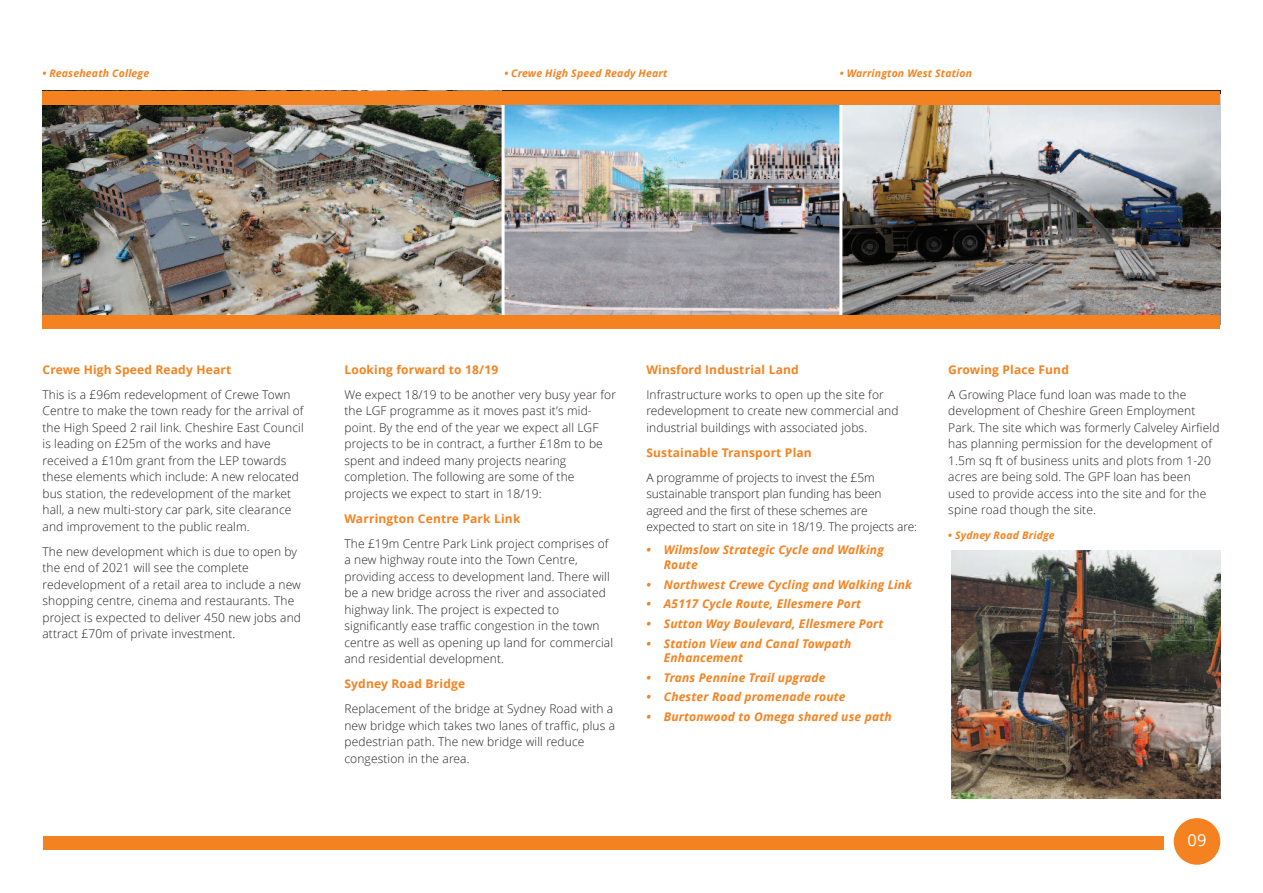
<style>
.page{position:relative;width:1263px;height:893px;background:#fff}
.page>*{position:absolute;margin:0;border:0;box-sizing:border-box;transform-origin:0 0}
.t1{font:16.5px "Open Sans";color:#fff}
.t2{font:300 12px/16.5px "Open Sans";letter-spacing:.01em;color:#231f20}
.t3{font:italic 700 12px/14.5px "Open Sans";letter-spacing:.015em;color:#f58220}
.t4{font:700 12px "Open Sans";letter-spacing:.015em;color:#f58220}
.t5{font:italic 700 10.5px "Open Sans";letter-spacing:.015em;color:#f58220}
</style>
<div class="page">
<div style="left:1174px;top:818px;width:46px;height:47px;background:#f58220;border-radius:50%"></div>
<div style="left:43px;top:836px;width:1120px;height:14px;background:#f58220"></div>
<img style="left:501px;top:104px;width:338px;height:211px">
<img style="left:43px;top:104px;width:458px;height:211px">
<img style="left:951px;top:551px;width:269px;height:247px">
<img style="left:843px;top:104px;width:377px;height:211px">
<hr style="left:502px;top:95px;width:3px;height:228px;background:#fff">
<div style="left:43px;top:91px;width:1177px;height:13px;background:#f58220"></div>
<div style="left:43px;top:315px;width:1177px;height:14px;background:#f58220"></div>
<p class="t5" style="left:43px;top:66px;width:108px">• Reaseheath College</p>
<p class="t5" style="left:504px;top:66px;width:164px">• Crewe High Speed Ready Heart</p>
<p class="t5" style="left:840px;top:66px;width:134px">• Warrington West Station</p>
<p class="t4" style="left:43px;top:361px;width:190px">Crewe High Speed Ready Heart</p>
<p class="t2" style="left:43px;top:386px;width:263px">This is a £96m redevelopment of Crewe Town Centre to make the town ready for the arrival of the High Speed 2 rail link. Cheshire East Council is leading on £25m of the works and have received a £10m grant from the LEP towards these elements which include: A new relocated bus station, the redevelopment of the market hall, a new multi-story car park, site clearance and improvement to the public realm.</p>
<p class="t2" style="left:43px;top:543px;width:260px">The new development which is due to open by the end of 2021 will see the complete redevelopment of a retail area to include a new shopping centre, cinema and restaurants. The project is expected to deliver 450 new jobs and attract £70m of private investment.</p>
<p class="t4" style="left:344px;top:361px;width:155px">Looking forward to 18/19</p>
<p class="t2" style="left:344px;top:386px;width:273px">We expect 18/19 to be another very busy year for the LGF programme as it moves past it’s mid&shy;point. By the end of the year we expect all LGF projects to be in contract, a further £18m to be spent and indeed many projects nearing completion. The following are some of the projects we expect to start in 18/19:</p>
<p class="t4" style="left:344px;top:510px;width:177px">Warrington Centre Park Link</p>
<p class="t2" style="left:344px;top:535px;width:270px">The £19m Centre Park Link project comprises of a new highway route into the Town Centre, providing access to development land. There will be a new bridge across the river and associated highway link. The project is expected to significantly ease traffic congestion in the town centre as well as opening up land for commercial and residential development.</p>
<p class="t4" style="left:344px;top:675px;width:122px">Sydney Road Bridge</p>
<p class="t2" style="left:344px;top:700px;width:272px">Replacement of the bridge at Sydney Road with a new bridge which takes two lanes of traffic, plus a pedestrian path. The new bridge will reduce congestion in the area.</p>
<p class="t4" style="left:646px;top:361px;width:154px">Winsford Industrial Land</p>
<p class="t2" style="left:646px;top:386px;width:254px">Infrastructure works to open up the site for redevelopment to create new commercial and industrial buildings with associated jobs.</p>
<p class="t4" style="left:646px;top:444px;width:167px">Sustainable transport Plan</p>
<p class="t2" style="left:646px;top:469px;width:272px">A programme of projects to invest the £5m sustainable transport plan funding has been agreed and the first of these schemes are expected to start on site in 18/19. The projects are:</p>
<p class="t3" style="left:664px;top:542px;width:222px;text-indent:-17px">• Wilmslow Strategic Cycle and Walking<br>Route</p>
<p class="t3" style="left:646px;top:577px;width:267px">• Northwest Crewe Cycling and Walking Link</p>
<p class="t3" style="left:646px;top:596px;width:216px">• A5117 Cycle Route, Ellesmere Port</p>
<p class="t3" style="left:646px;top:616px;width:239px">• Sutton Way Boulevard, Ellesmere Port</p>
<p class="t3" style="left:664px;top:636px;width:189px;text-indent:-17px">• Station View and Canal Towpath<br>Enhancement</p>
<p class="t3" style="left:646px;top:670px;width:181px">• Trans Pennine Trail upgrade</p>
<p class="t3" style="left:646px;top:689px;width:201px">• Chester Road promenade route</p>
<p class="t3" style="left:646px;top:709px;width:247px">• Burtonwood to Omega shared use path</p>
<p class="t4" style="left:948px;top:361px;width:122px">Growing Place Fund</p>
<p class="t2" style="left:948px;top:386px;width:273px">A Growing Place fund loan was made to the development of Cheshire Green Employment Park. The site which was formerly Calveley Airfield has planning permission for the development of 1.5m sq ft of business units and plots from 1-20 acres are being sold. The GPF loan has been used to provide access into the site and for the spine road though the site.</p>
<p class="t5" style="left:948px;top:528px;width:108px">• Sydney Road Bridge</p>
<h1 class="t1" style="left:1187px;top:829px;width:20px">09</h1>
</div>
